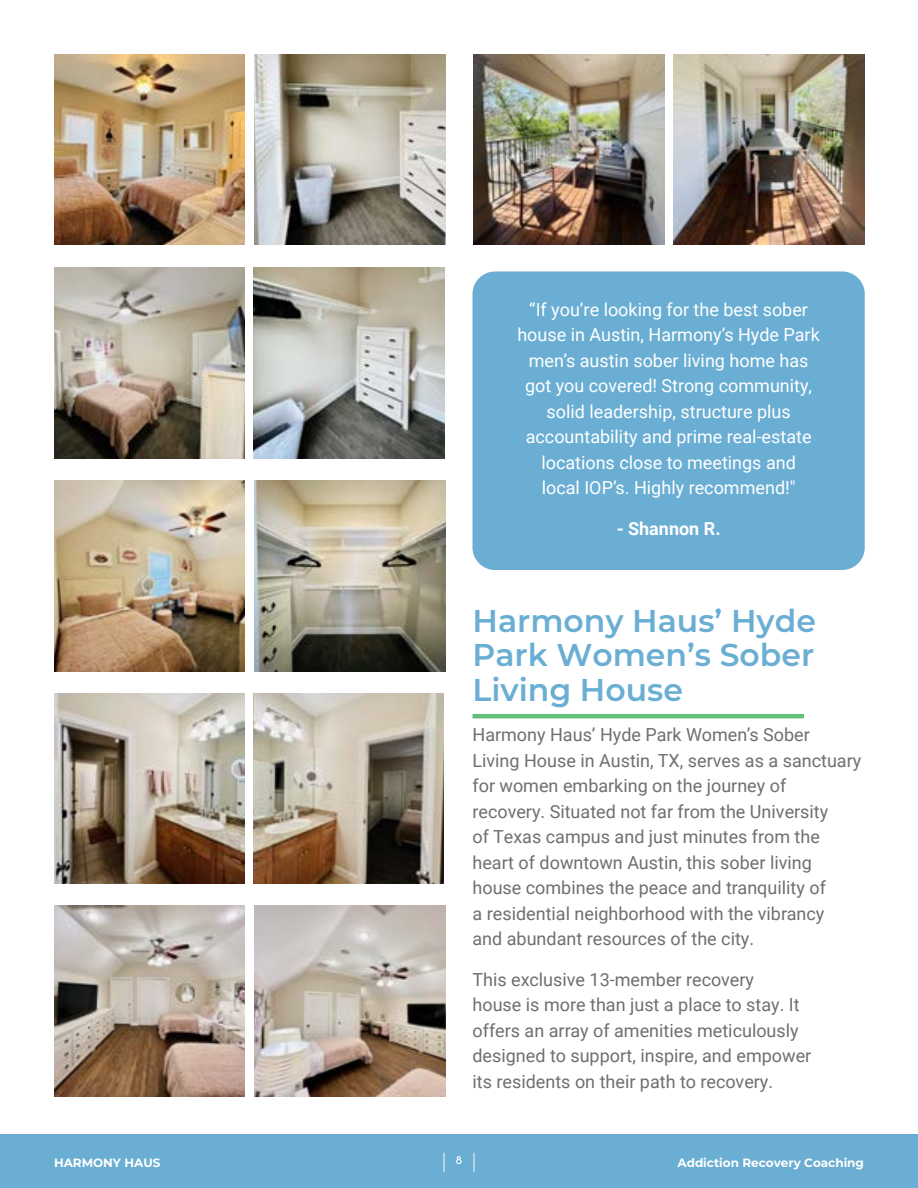
<style>
.page{position:relative;width:918px;height:1188px;background:#fff}
.page>*{position:absolute;margin:0;border:0;box-sizing:border-box;transform-origin:0 0}
.t1{font:100 31.5px/34.5px "Montserrat";color:#6aaed3;text-align:justify}
.t2{font:18px/25.5px "Roboto";color:#6d6f70}
.t3{font:18px/25.5px "Roboto";color:#fff;text-align:center}
.t4{font:700 18px "Roboto";color:#fff}
.t5{font:100 12px "Montserrat";color:#fff}
.t6{font:12px "Josefin Sans";color:#fff}
</style>
<div class="page">
<div style="left:0;top:1134px;width:918px;height:54px;background:#6aaed3"></div>
<svg style="left:444px;top:1153px;width:1px;height:19px"></svg>
<svg style="left:474px;top:1153px;width:1px;height:19px"></svg>
<img style="left:54px;top:906px;width:191px;height:190px">
<img style="left:54px;top:268px;width:191px;height:190px">
<img style="left:254px;top:268px;width:191px;height:190px">
<img style="left:473px;top:54px;width:191px;height:190px">
<img style="left:255px;top:906px;width:191px;height:190px">
<img style="left:54px;top:481px;width:191px;height:190px">
<img style="left:255px;top:481px;width:191px;height:190px">
<img style="left:54px;top:693px;width:191px;height:191px">
<img style="left:253px;top:693px;width:191px;height:191px">
<img style="left:674px;top:54px;width:191px;height:190px">
<hr style="left:472px;top:714px;width:332px;height:4px;background:#64bf79">
<div style="left:472px;top:272px;width:393px;height:298px;background:#6aaed3;border-radius:22px"></div>
<img style="left:54px;top:54px;width:191px;height:190px">
<img style="left:255px;top:54px;width:191px;height:190px">
<p class="t3" style="left:517px;top:296px;width:304px">“If you’re looking for the best sober house in Austin, Harmony’s Hyde Park men’s austin sober living home has got you covered! Strong community, solid leadership, structure plus accountability and prime real-estate locations close to meetings and<br>local IOP’s. Highly recommend!"</p>
<p class="t4" style="left:617px;top:516px;width:105px">- Shannon R.</p>
<h1 class="t1" style="left:472px;top:603px;width:345px">Harmony Haus’ Hyde Park Women’s Sober Living House</h1>
<p class="t2" style="left:472px;top:721px;width:390px">Harmony Haus’ Hyde Park Women’s Sober Living House in Austin, TX, serves as a sanctuary for women embarking on the journey of recovery. Situated not far from the University<br>of Texas campus and just minutes from the heart of downtown Austin, this sober living house combines the peace and tranquility of<br>a residential neighborhood with the vibrancy<br>and abundant resources of the city.</p>
<p class="t2" style="left:472px;top:966px;width:340px">This exclusive 13-member recovery<br>house is more than just a place to stay. It offers an array of amenities meticulously designed to support, inspire, and empower its residents on their path to recovery.</p>
<p class="t5" style="left:54px;top:1155px;width:108px">HARMONY HAUS</p>
<p class="t6" style="left:456px;top:1150px;width:8px">8</p>
<p class="t5" style="left:678px;top:1155px;width:188px">Addiction Recovery Coaching</p>
</div>
